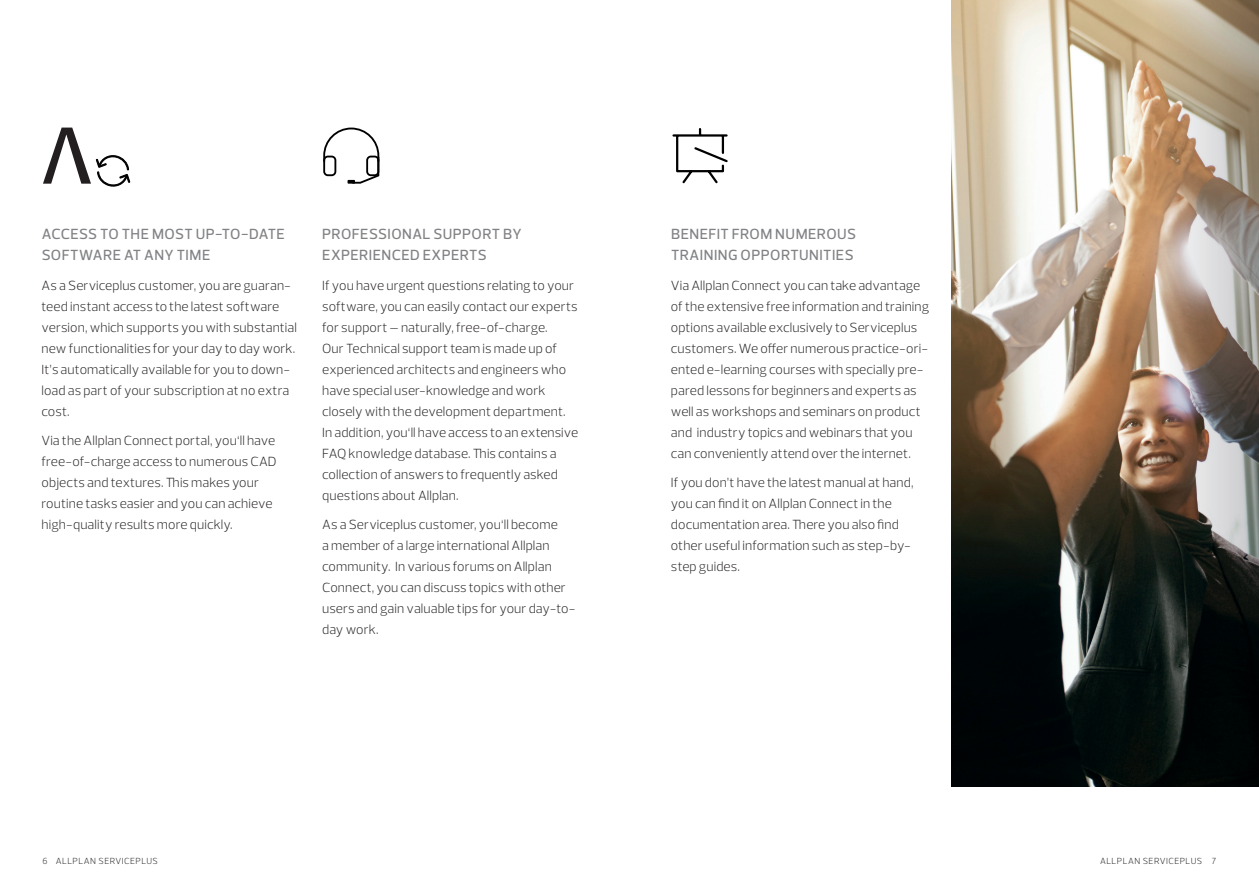
<style>
.page{position:relative;width:1259px;height:893px;background:#fff}
.page>*{position:absolute;margin:0;border:0;box-sizing:border-box;transform-origin:0 0}
.t1{font:500 15px/21px "Prelo";letter-spacing:.025em;color:#808285}
.t2{font:300 13.5px/21px "Prelo";letter-spacing:.005em;color:#231f20}
.t3{font:300 9px "Prelo";letter-spacing:.045em;color:#231f20}
</style>
<div class="page">
<img style="left:951px;top:0;width:193px;height:787px">
<img style="left:1144px;top:0;width:115px;height:787px">
<svg style="left:323px;top:128px;width:56px;height:56px"></svg>
<svg style="left:43px;top:128px;width:88px;height:59px"></svg>
<svg style="left:672px;top:128px;width:56px;height:56px"></svg>
<p class="t1" style="left:42px;top:224px;width:245px">ACCESS TO THE MOST UP-TO-DATE<br>SOFTWARE AT ANY TIME</p>
<p class="t2" style="left:42px;top:275px;width:257px">As a Serviceplus customer, you are guaran&shy;teed instant access to the latest software version, which supports you with substantial new functionalities for your day to day work.<br>It’s automatically available for you to down&shy;load as part of your subscription at no extra cost.</p>
<p class="t2" style="left:42px;top:430px;width:237px">Via the Allplan Connect portal, you‘ll have free-of-charge access to numerous CAD objects and textures. This makes your routine tasks easier and you can achieve high-quality results more quickly.</p>
<p class="t1" style="left:322px;top:224px;width:201px">PROFESSIONAL SUPPORT BY<br>EXPERIENCED EXPERTS</p>
<p class="t2" style="left:322px;top:275px;width:257px">If you have urgent questions relating to your software, you can easily contact our experts for support – naturally, free-of-charge.<br>Our Technical support team is made up of experienced architects and engineers who have special user-knowledge and work closely with the development department.<br>In addition, you‘ll have access to an extensive FAQ knowledge database. This contains a collection of answers to frequently asked questions about Allplan.</p>
<p class="t2" style="left:322px;top:514px;width:255px">As a Serviceplus customer, you‘ll become<br>a member of a large international Allplan community. In various forums on Allplan Connect, you can discuss topics with other users and gain valuable tips for your day-to&shy;day work.</p>
<p class="t1" style="left:671px;top:224px;width:186px">BENEFIT FROM NUMEROUS<br>TRAINING OPPORTUNITIES</p>
<p class="t2" style="left:671px;top:275px;width:260px">Via Allplan Connect you can take advantage of the extensive free information and training options available exclusively to Serviceplus customers. We offer numerous practice-ori&shy;ented e-learning courses with specially pre&shy;pared lessons for beginners and experts as well as workshops and seminars on product and industry topics and webinars that you can conveniently attend over the internet.</p>
<p class="t2" style="left:671px;top:472px;width:244px">If you don’t have the latest manual at hand, you can find it on Allplan Connect in the documentation area. There you also find other useful information such as step-by&shy;step guides.</p>
<p class="t3" style="left:43px;top:856px;width:117px">6 ALLPLAN SERVICEPLUS</p>
<p class="t3" style="left:1100px;top:856px;width:118px">ALLPLAN SERVICEPLUS 7</p>
</div>
